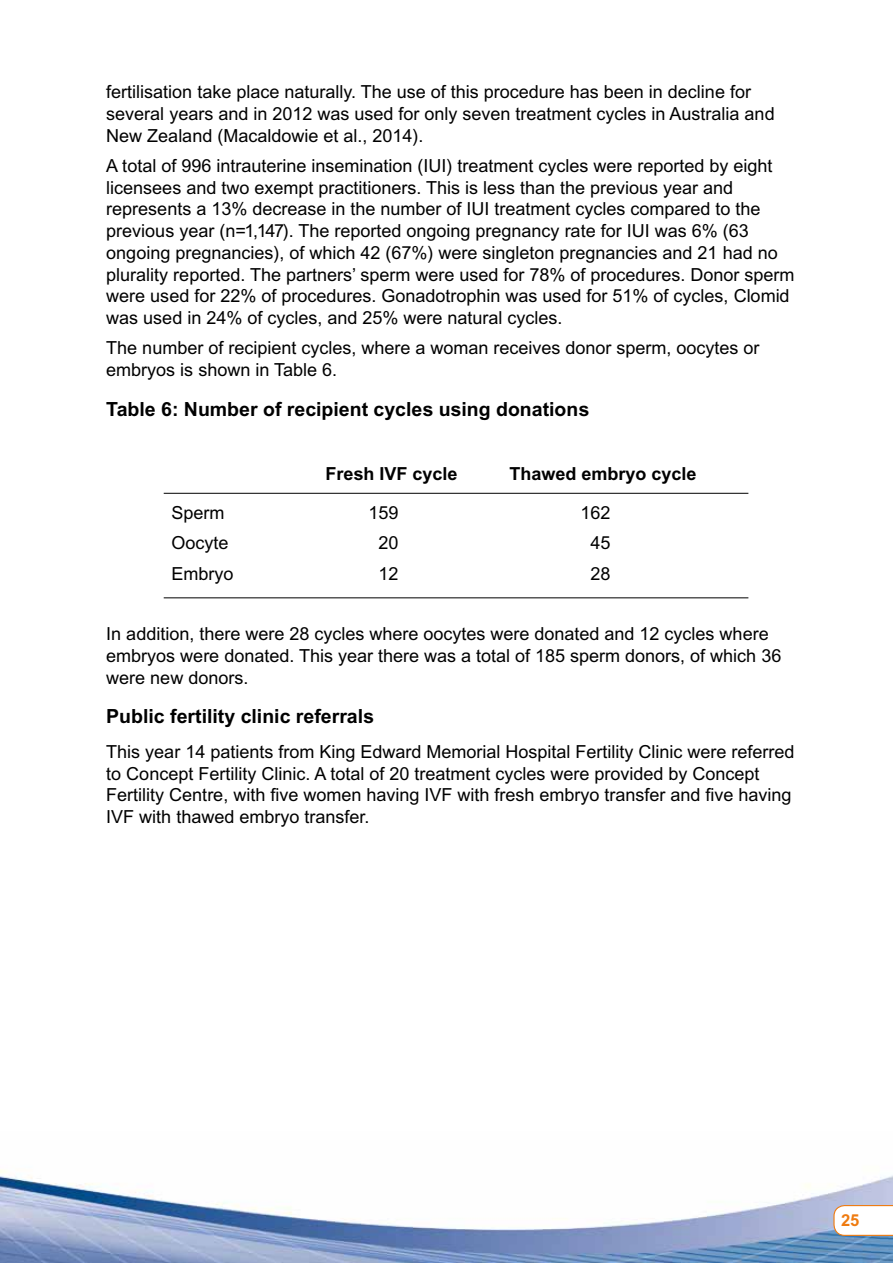
<style>
.page{position:relative;width:893px;height:1263px;background:#fff}
.page>*{position:absolute;margin:0;border:0;box-sizing:border-box;transform-origin:0 0}
.t1{font:700 19.5px "Arial MT Std";color:#000}
.t2{font:18px/21.8px "Arial MT Std";color:#000}
.t3{font:700 18px "Arial MT Std";color:#000}
.t4{font:700 16.5px "Arial MT Std";color:#ef7b10}
</style>
<div class="page">
<img style="left:0;top:1170px;width:893px;height:93px">
<svg style="left:833px;top:1204px;width:60px;height:32px"></svg>
<hr style="left:164px;top:493px;width:584px;height:1px;background:#000">
<hr style="left:164px;top:597px;width:584px;height:1px;background:#000">
<p class="t2" style="left:106px;top:81px;width:670px">fertilisation take place naturally. The use of this procedure has been in decline for several years and in 2012 was used for only seven treatment cycles in Australia and<br>New Zealand (Macaldowie et al., 2014).</p>
<p class="t2" style="left:106px;top:155px;width:690px">A total of 996 intrauterine insemination (IUI) treatment cycles were reported by eight licensees and two exempt practitioners. This is less than the previous year and represents a 13% decrease in the number of IUI treatment cycles compared to the previous year (n=1,147). The reported ongoing pregnancy rate for IUI was 6% (63 ongoing pregnancies), of which 42 (67%) were singleton pregnancies and 21 had no plurality reported. The partners’ sperm were used for 78% of procedures. Donor sperm were used for 22% of procedures. Gonadotrophin was used for 51% of cycles, Clomid was used in 24% of cycles, and 25% were natural cycles.</p>
<p class="t2" style="left:106px;top:337px;width:655px">The number of recipient cycles, where a woman receives donor sperm, oocytes or embryos is shown in Table 6.</p>
<p class="t1" style="left:106px;top:397px;width:484px">Table 6: Number of recipient cycles using donations</p>
<p class="t3" style="left:325px;top:463px;width:134px">Fresh IVF cycle</p>
<p class="t3" style="left:509px;top:463px;width:189px">Thawed embryo cycle</p>
<p class="t2" style="left:171px;top:502px;width:55px">Sperm</p>
<p class="t2" style="left:368px;top:502px;width:32px">159</p>
<p class="t2" style="left:580px;top:502px;width:32px">162</p>
<p class="t2" style="left:171px;top:532px;width:59px">Oocyte</p>
<p class="t2" style="left:378px;top:532px;width:22px">20</p>
<p class="t2" style="left:590px;top:532px;width:22px">45</p>
<p class="t2" style="left:171px;top:562px;width:64px">Embryo</p>
<p class="t2" style="left:378px;top:562px;width:22px">12</p>
<p class="t2" style="left:590px;top:562px;width:22px">28</p>
<p class="t2" style="left:106px;top:623px;width:676px">In addition, there were 28 cycles where oocytes were donated and 12 cycles where embryos were donated. This year there was a total of 185 sperm donors, of which 36 were new donors.</p>
<p class="t1" style="left:106px;top:705px;width:269px">Public fertility clinic referrals</p>
<p class="t2" style="left:106px;top:740px;width:690px">This year 14 patients from King Edward Memorial Hospital Fertility Clinic were referred to Concept Fertility Clinic. A total of 20 treatment cycles were provided by Concept Fertility Centre, with five women having IVF with fresh embryo transfer and five having IVF with thawed embryo transfer.</p>
<p class="t4" style="left:841px;top:1210px;width:20px">25</p>
</div>
